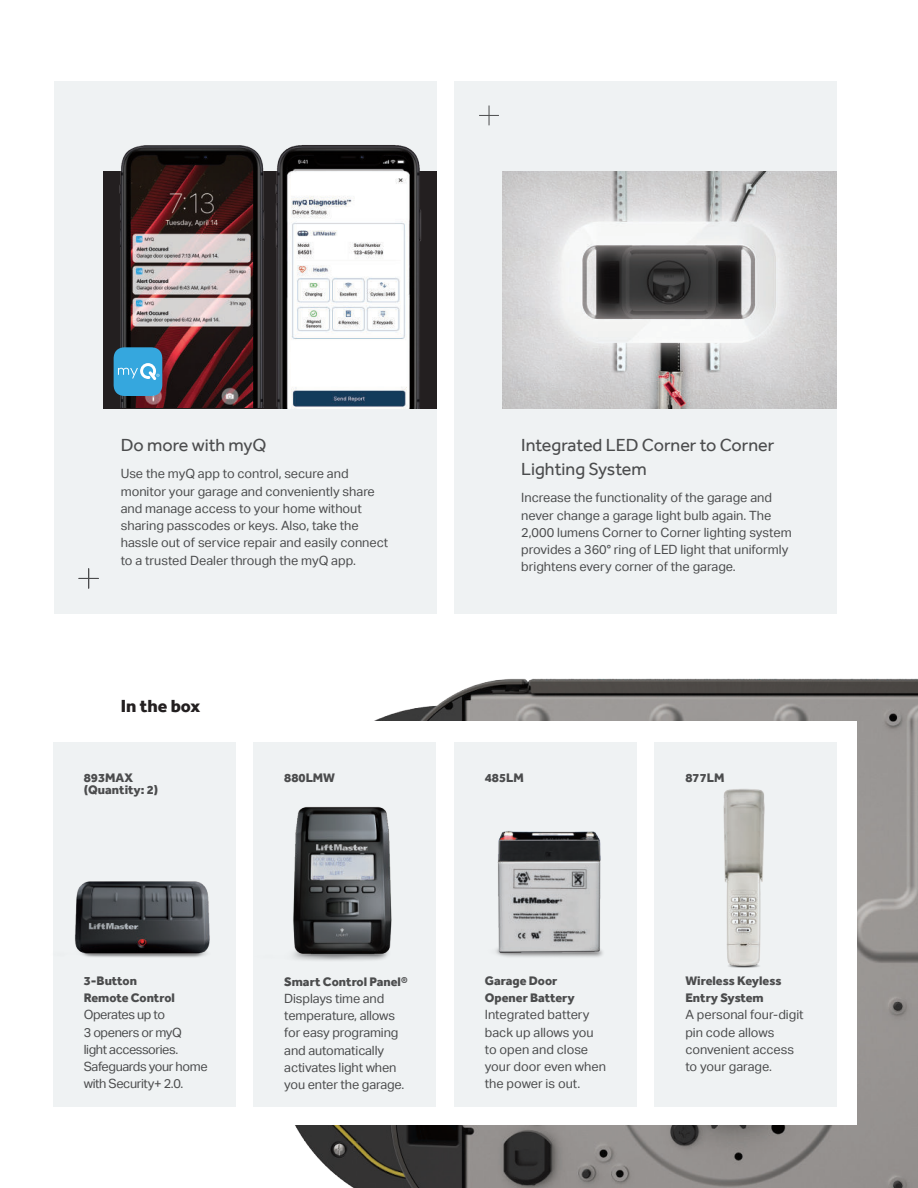
<style>
.page{position:relative;width:918px;height:1188px;background:#fff}
.page>*{position:absolute;margin:0;border:0;box-sizing:border-box;transform-origin:0 0}
.t1{font:18px/24px "Effra";color:#4b4c4d}
.t2{font:800 18px "Effra";color:#231f20}
.t3{font:12.75px/17.2px "Aktiv Grotesk";color:#4b4c4d}
.t4{font:800 12.75px/17.2px "Effra";color:#4b4c4d}
.t5{font:12.75px/17.2px "Aktiv Grotesk";letter-spacing:-.03em;color:#4b4c4d}
</style>
<div class="page">
<img style="left:295px;top:678px;width:623px;height:510px">
<div style="left:188px;top:721px;width:669px;height:404px;background:#fff"></div>
<div style="left:454px;top:743px;width:183px;height:364px;background:#eff2f3"></div>
<div style="left:655px;top:743px;width:182px;height:364px;background:#eff2f3"></div>
<div style="left:254px;top:743px;width:182px;height:364px;background:#eff2f3"></div>
<div style="left:53px;top:743px;width:183px;height:364px;background:#eff2f3"></div>
<div style="left:455px;top:81px;width:382px;height:532px;background:#eff2f3"></div>
<img style="left:723px;top:789px;width:42px;height:179px">
<div style="left:54px;top:81px;width:382px;height:532px;background:#eff2f3"></div>
<div style="left:103px;top:171px;width:333px;height:238px;background:#231f20"></div>
<img style="left:119px;top:145px;width:143px;height:263px">
<svg style="left:114px;top:347px;width:48px;height:49px;background:#45a8d9"></svg>
<img style="left:262px;top:145px;width:160px;height:264px">
<svg style="left:479px;top:106px;width:20px;height:19px"></svg>
<svg style="left:79px;top:569px;width:20px;height:19px"></svg>
<img style="left:502px;top:171px;width:335px;height:238px">
<img style="left:289px;top:806px;width:103px;height:153px">
<img style="left:75px;top:881px;width:135px;height:77px">
<img style="left:495px;top:766px;width:160px;height:217px">
<img style="left:498px;top:831px;width:103px;height:122px">
<h1 class="t1" style="left:121px;top:434px;width:147px">Do more with myQ</h1>
<p class="t3" style="left:121px;top:465px;width:269px">Use the myQ app to control, secure and monitor your garage and conveniently share and manage access to your home without sharing passcodes or keys. Also, take the hassle out of service repair and easily connect to a trusted Dealer through the myQ app.</p>
<h1 class="t1" style="left:521px;top:434px;width:255px">Integrated LED Corner to Corner<br>Lighting System</h1>
<p class="t3" style="left:521px;top:489px;width:272px">Increase the functionality of the garage and never change a garage light bulb again. The 2,000 lumens Corner to Corner lighting system provides a 360° ring of LED light that uniformly brightens every corner of the garage.</p>
<h1 class="t2" style="left:121px;top:698px;width:81px">In the box</h1>
<p class="t4" style="left:84px;top:773px;width:76px;line-height:12px">893MAX (Quantity: 2)</p>
<p class="t4" style="left:284px;top:770px;width:52px">880LMW</p>
<p class="t4" style="left:485px;top:770px;width:41px">485LM</p>
<p class="t4" style="left:685px;top:770px;width:41px">877LM</p>
<p class="t4" style="left:84px;top:973px;width:93px">3-Button<br>Remote Control</p>
<p class="t5" style="left:84px;top:1006px;width:125px">Operates up to<br>3 openers or myQ light accessories.<br>Safeguards your home with Security+ 2.0.</p>
<p class="t4" style="left:284px;top:974px;width:125px">Smart Control Panel®</p>
<p class="t3" style="left:284px;top:990px;width:121px">Displays time and temperature, allows for easy programing and automatically activates light when you enter the garage.</p>
<p class="t4" style="left:485px;top:973px;width:91px">Garage Door<br>Opener Battery</p>
<p class="t3" style="left:485px;top:1006px;width:123px">Integrated battery back up allows you to open and close your door even when the power is out.</p>
<p class="t4" style="left:685px;top:973px;width:98px">Wireless Keyless<br>Entry System</p>
<p class="t3" style="left:685px;top:1006px;width:120px">A personal four-digit pin code allows convenient access to your garage.</p>
</div>
